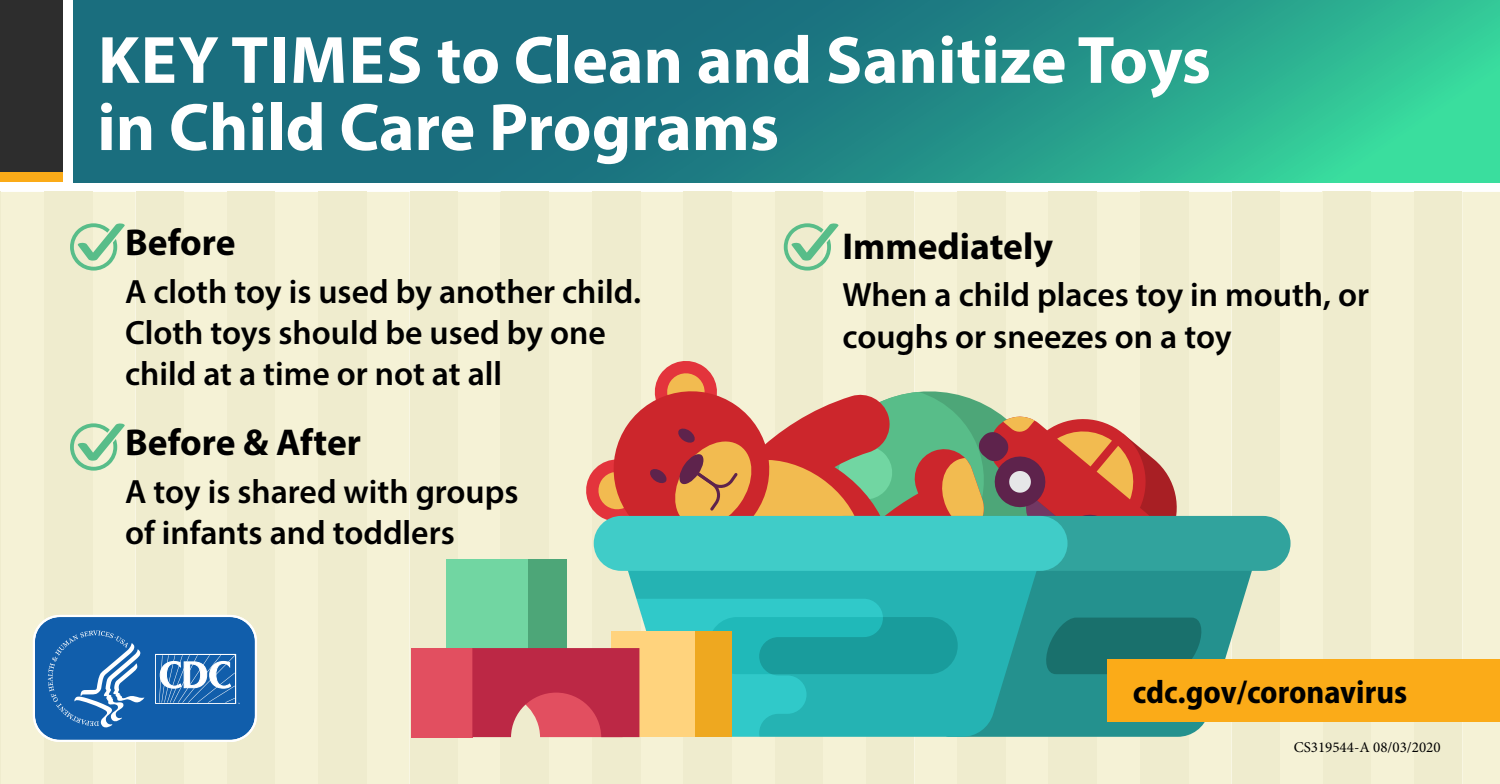
<style>
.page{position:relative;width:1500px;height:784px;background:#fff}
.page>*{position:absolute;margin:0;border:0;box-sizing:border-box;transform-origin:0 0}
.t1{font:700 67.5px/67.1px "Myriad Pro";color:#fff}
.t2{font:700 37.5px "Myriad Pro";color:#000}
.t3{font:600 33.75px/41.2px "Myriad Pro";color:#000}
.t4{font:700 semi-condensed 32.75px "Myriad Pro";color:#000}
.t5{font:15px "Minion Pro";color:#000}
</style>
<div class="page">
<div style="left:1px;top:192px;width:1499px;height:592px;background:#f5f2d6"></div>
<hr style="left:0;top:192px;width:1px;height:592px;background:#c3c0a1">
<div style="left:44px;top:192px;width:48px;height:592px;background:#efecce"></div>
<div style="left:136px;top:192px;width:48px;height:592px;background:#efecce"></div>
<div style="left:227px;top:192px;width:48px;height:592px;background:#efecce"></div>
<div style="left:318px;top:192px;width:48px;height:592px;background:#efecce"></div>
<div style="left:410px;top:192px;width:48px;height:592px;background:#efecce"></div>
<div style="left:501px;top:192px;width:48px;height:592px;background:#efecce"></div>
<div style="left:592px;top:192px;width:48px;height:592px;background:#efecce"></div>
<div style="left:684px;top:192px;width:48px;height:592px;background:#efecce"></div>
<div style="left:775px;top:192px;width:48px;height:592px;background:#efecce"></div>
<div style="left:866px;top:192px;width:48px;height:592px;background:#efecce"></div>
<div style="left:958px;top:192px;width:48px;height:592px;background:#efecce"></div>
<div style="left:1049px;top:192px;width:48px;height:592px;background:#efecce"></div>
<div style="left:1140px;top:192px;width:48px;height:592px;background:#efecce"></div>
<div style="left:1232px;top:192px;width:48px;height:592px;background:#efecce"></div>
<div style="left:1323px;top:192px;width:48px;height:592px;background:#efecce"></div>
<div style="left:1414px;top:192px;width:48px;height:592px;background:#efecce"></div>
<svg style="left:1201px;top:571px;width:51px;height:166px;fill:#24918e"></svg>
<div style="left:817px;top:516px;width:474px;height:55px;background:#31a39d;border-radius:27px"></div>
<div style="left:447px;top:559px;width:82px;height:89px;background:#71d6a2"></div>
<div style="left:411px;top:648px;width:61px;height:89px;background:#e24f60"></div>
<svg style="left:472px;top:357px;width:729px;height:380px"></svg>
<svg style="left:32px;top:614px;width:225px;height:129px;background:#3d7bb8"></svg>
<div style="left:1107px;top:659px;width:392px;height:63px;background:#fbab18"></div>
<svg style="left:74px;top:0;width:1426px;height:182px;background:#218a86"></svg>
<div style="left:0;top:171px;width:63px;height:11px;background:#fbab18"></div>
<div style="left:0;top:0;width:63px;height:172px;background:#2d2d2d"></div>
<svg style="left:70px;top:223px;width:55px;height:47px"></svg>
<svg style="left:784px;top:223px;width:55px;height:47px"></svg>
<svg style="left:70px;top:423px;width:55px;height:47px"></svg>
<h1 class="t1" style="left:97px;top:24px;width:1115px">KEY TIMES to Clean and Sanitize Toys in Child Care Programs</h1>
<p class="t2" style="left:125px;top:218px;width:112px">Before</p>
<p class="t3" style="left:125px;top:270px;width:518px">A cloth toy is used by another child.<br>Cloth toys should be used by one child at a time or not at all</p>
<p class="t2" style="left:125px;top:418px;width:238px">Before &amp; After</p>
<p class="t3" style="left:125px;top:470px;width:395px">A toy is shared with groups of infants and toddlers</p>
<p class="t2" style="left:842px;top:222px;width:212px">Immediately</p>
<p class="t3" style="left:842px;top:273px;width:528px">When a child places toy in mouth, or coughs or sneezes on a toy</p>
<p class="t4" style="left:1133px;top:674px;width:276px">cdc.gov/coronavirus</p>
<p class="t5" style="left:1294px;top:737px;width:148px">CS319544-A 08/03/2020</p>
</div>
